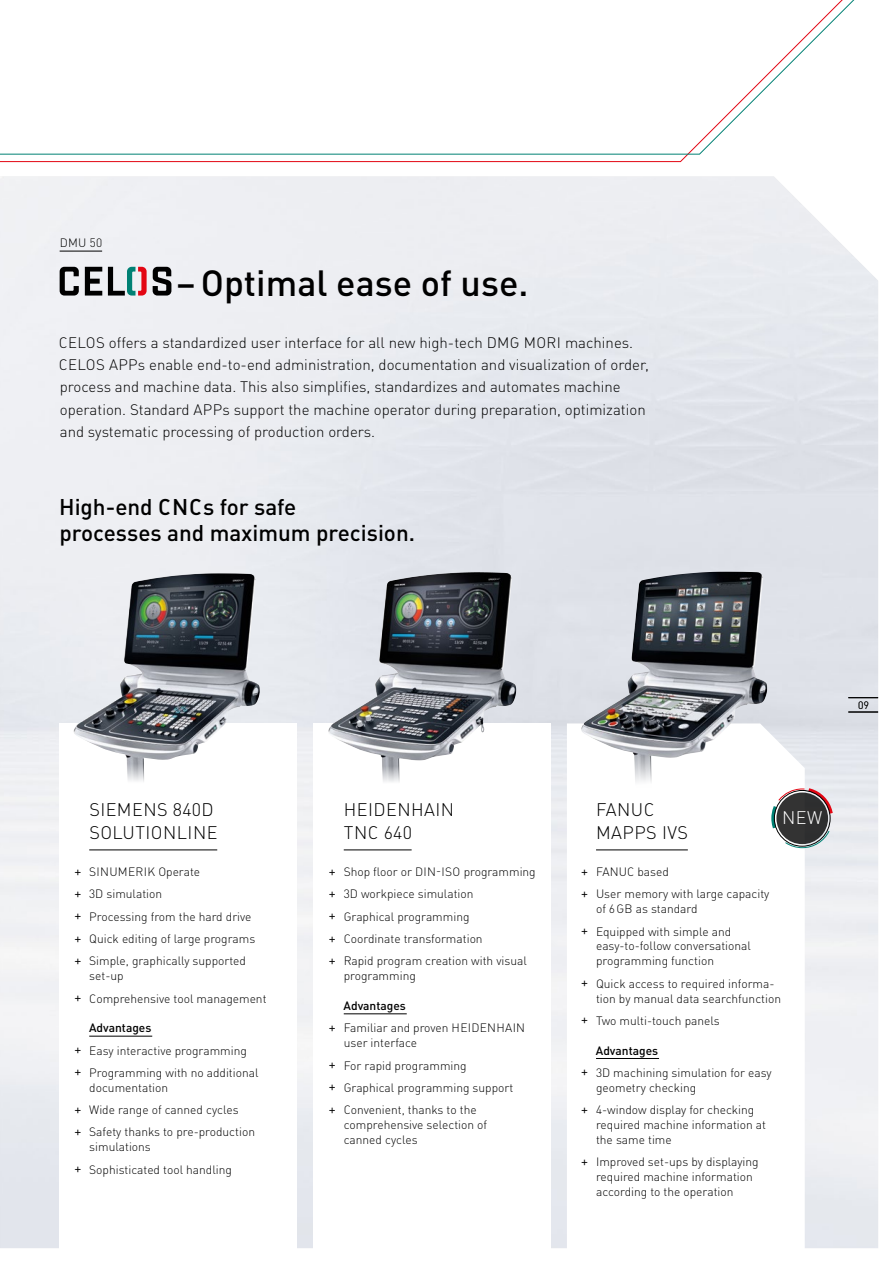
<style>
.page{position:relative;width:893px;height:1263px;background:#fff}
.page>*{position:absolute;margin:0;border:0;box-sizing:border-box;transform-origin:0 0}
.t1{font:500 36px "DIN Pro";color:#000}
.t2{font:500 22.5px/26.1px "DIN Pro";color:#000}
.t3{font:300 18px/22.4px "DIN Pro";letter-spacing:.025em;color:#000}
.t4{font:300 18px "DIN Pro";color:#fff}
.t5{font:300 15px/22.4px "DIN Pro";color:#000}
.t6{font:300 12px/22.4px "DIN Pro";color:#000}
.t7{font:300 10.5px "DIN Pro";color:#000}
.s1{font-weight:400;font-size:13.2px}
.s2{font-weight:500}
</style>
<div class="page">
<img style="left:0;top:176px;width:878px;height:1072px">
<div style="left:60px;top:723px;width:237px;height:540px;background:#fff"></div>
<div style="left:313px;top:723px;width:238px;height:540px;background:#fff"></div>
<svg style="left:567px;top:723px;width:238px;height:525px"></svg>
<img style="left:73px;top:573px;width:187px;height:209px">
<img style="left:386px;top:572px;width:92px;height:22px">
<img style="left:581px;top:572px;width:186px;height:216px">
<img style="left:0;top:176px;width:1px;height:700px">
<hr style="left:89px;top:849px;width:128px;height:1px;background:#000">
<hr style="left:89px;top:1036px;width:63px;height:1px;background:#000">
<hr style="left:344px;top:849px;width:68px;height:1px;background:#000">
<hr style="left:344px;top:1013px;width:63px;height:1px;background:#000">
<hr style="left:596px;top:849px;width:92px;height:1px;background:#000">
<hr style="left:596px;top:1058px;width:63px;height:1px;background:#000">
<hr style="left:60px;top:251px;width:42px;height:1px;background:#000">
<svg style="left:60px;top:267px;width:111px;height:29px"></svg>
<svg style="left:0;top:155px;width:688px;height:7px"></svg>
<svg style="left:0;top:0;width:855px;height:155px"></svg>
<hr style="left:848px;top:697px;width:30px;height:1px;background:#000">
<hr style="left:848px;top:712px;width:30px;height:1px;background:#000">
<svg style="left:770px;top:786px;width:65px;height:62px"></svg>
<div style="left:776px;top:792px;width:52px;height:52px;background:#333;border-radius:50%"></div>
<p class="t6" style="left:60px;top:231px;width:44px">DMU 50</p>
<h1 class="t1" style="left:176px;top:255px;width:354px">–Optimal ease of use.</h1>
<p class="t5" style="left:59px;top:330px;width:591px">CELOS offers a standardized user interface for all new high-tech DMG MORI machines.<br>CELOS APPs enable end-to-end administration, documentation and visualization of order, process and machine data. This also simplifies, standardizes and automates machine operation. Standard APPs support the machine operator during preparation, optimization and systematic processing of production orders.</p>
<h2 class="t2" style="left:59px;top:492px;width:357px">High-end CNCs for safe<br>processes and maximum precision.</h2>
<h3 class="t3" style="left:89px;top:798px;width:130px">SIEMENS 840D<br>SOLUTIONLINE</h3>
<p class="t6" style="left:74px;top:860px;width:182px"><span class="s1">+</span> SINUMERIK Operate<br><span class="s1">+</span> 3D simulation<br><span class="s1">+</span> Processing from the hard drive <span class="s1">+</span> Quick editing of large programs <span class="s1">+</span> Simple, graphically supported</p>
<p class="t6" style="left:74px;top:964px;width:194px;text-indent:15px">set-up<br><span class="s1">+</span> Comprehensive tool management</p>
<p class="t6" style="left:74px;top:1016px;width:186px;text-indent:15px"><span class="s2">Advantages<br></span><span class="s1">+</span> Easy interactive programming<br><span class="s1">+</span> Programming with no additional</p>
<p class="t6" style="left:74px;top:1075px;width:182px;text-indent:15px">documentation<br><span class="s1">+</span> Wide range of canned cycles<br><span class="s1">+</span> Safety thanks to pre-production</p>
<p class="t6" style="left:74px;top:1135px;width:159px;text-indent:15px">simulations<br><span class="s1">+</span> Sophisticated tool handling</p>
<h3 class="t3" style="left:344px;top:798px;width:112px">HEIDENHAIN<br>TNC 640</h3>
<p class="t6" style="left:329px;top:860px;width:208px"><span class="s1">+</span> Shop floor or DIN-ISO programming <span class="s1">+</span> 3D workpiece simulation<br><span class="s1">+</span> Graphical programming<br><span class="s1">+</span> Coordinate transformation<br><span class="s1">+</span> Rapid program creation with visual</p>
<p class="t6" style="left:344px;top:964px;width:74px">programming</p>
<p class="t6" style="left:329px;top:994px;width:198px;text-indent:15px"><span class="s2">Advantages<br></span><span class="s1">+</span> Familiar and proven HEIDENHAIN</p>
<p class="t6" style="left:329px;top:1031px;width:186px;text-indent:15px">user interface<br><span class="s1">+</span> For rapid programming<br><span class="s1">+</span> Graphical programming support <span class="s1">+</span> Convenient, thanks to the</p>
<p class="t6" style="left:344px;top:1116px;width:145px;line-height:14.9px">comprehensive selection of canned cycles</p>
<p class="t7" style="left:858px;top:697px;width:12px">09</p>
<h3 class="t3" style="left:596px;top:798px;width:93px">FANUC<br>MAPPS IVS</h3>
<p class="t6" style="left:581px;top:860px;width:190px"><span class="s1">+</span> FANUC based<br><span class="s1">+</span> User memory with large capacity</p>
<p class="t6" style="left:581px;top:897px;width:152px;text-indent:15px">of 6GB as standard<br><span class="s1">+</span> Equipped with simple and</p>
<p class="t6" style="left:596px;top:938px;width:156px;line-height:14.9px">easy-to-follow conversational programming function</p>
<p class="t6" style="left:596px;top:975px;width:187px;line-height:14.9px;text-indent:-15px"><span class="s1">+</span> Quick access to required informa&shy;tion by manual data searchfunction</p>
<p class="t6" style="left:581px;top:1008px;width:140px"><span class="s1">+</span> Two multi-touch panels</p>
<p class="t6" style="left:581px;top:1038px;width:192px;text-indent:15px"><span class="s2">Advantages<br></span><span class="s1">+</span> 3D machining simulation for easy</p>
<p class="t6" style="left:581px;top:1075px;width:175px;text-indent:15px">geometry checking<br><span class="s1">+</span> 4-window display for checking</p>
<p class="t6" style="left:596px;top:1116px;width:172px;line-height:14.9px">required machine information at the same time</p>
<p class="t6" style="left:596px;top:1154px;width:164px;line-height:14.9px;text-indent:-15px"><span class="s1">+</span> Improved set-ups by displaying required machine information according to the operation</p>
<h3 class="t4" style="left:782px;top:804px;width:42px">NEW</h3>
</div>
